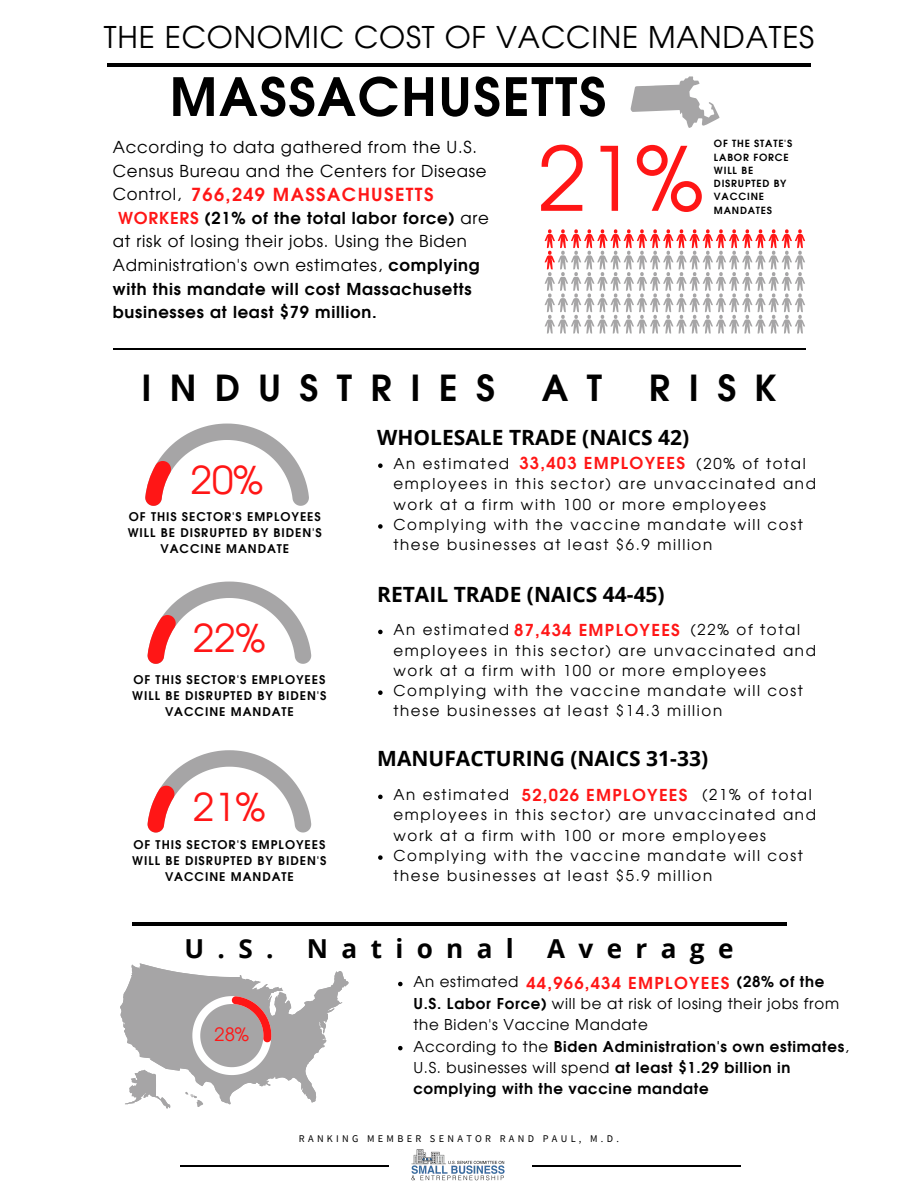
<style>
.page{position:relative;width:918px;height:1188px;background:#fff}
.page>*{position:absolute;margin:0;border:0;box-sizing:border-box;transform-origin:0 0}
.t1{font:88.05px "Evolventa";color:#ff1616}
.t2{font:700 52.5px "Evolventa";letter-spacing:.03em;color:#000}
.t3{font:38.4px "Evolventa";color:#ff1616}
.t4{font:700 36px "Evolventa";letter-spacing:.51em;color:#000}
.t5{font:30px "Evolventa";letter-spacing:.03em;color:#000}
.t6{font:700 26.1px "Open Sans";letter-spacing:.51em;color:#000}
.t7{font:700 21px "Open Sans";color:#000}
.t8{font:18.45px "Evolventa";color:#ff1616}
.t9{font:700 18px "Evolventa";letter-spacing:.08em;color:#ff1616}
.t10{font:16.5px "Evolventa";letter-spacing:.045em;color:#000}
.t11{font:700 16.5px "Evolventa";letter-spacing:.045em;color:#000}
.t12{font:700 16.5px "Evolventa";letter-spacing:.08em;color:#ff1616}
.t13{font:15px/20.2px "Evolventa";letter-spacing:.11em;color:#000}
.t14{font:700 15px/21.3px "Evolventa";letter-spacing:.045em;color:#000}
.t15{font:15px/21.3px "Evolventa";letter-spacing:.045em;color:#000}
.t16{font:700 12px/16px "Evolventa";letter-spacing:.08em;color:#000;text-align:center}
.t17{font:10.2px "Source Sans Pro";letter-spacing:.32em;color:#000}
.t18{font:700 9.9px/13.2px "Evolventa";letter-spacing:.08em;color:#000}
.s1{color:#ff1616}
.s2{font-weight:400}
.s3{font-weight:700}
.s4{font-weight:400;font-size:15px;color:#000}
</style>
<div class="page">
<hr style="left:108px;top:63px;width:703px;height:4px;background:#000">
<svg style="left:545px;top:229px;width:260px;height:105px"></svg>
<svg style="left:145px;top:424px;width:164px;height:82px"></svg>
<svg style="left:148px;top:582px;width:163px;height:82px"></svg>
<svg style="left:148px;top:750px;width:163px;height:83px"></svg>
<hr style="left:113px;top:349px;width:693px;height:1px;background:#000">
<hr style="left:132px;top:923px;width:654px;height:3px;background:#000">
<svg style="left:120px;top:963px;width:229px;height:145px"></svg>
<img style="left:411px;top:1150px;width:94px;height:31px">
<hr style="left:533px;top:1165px;width:208px;height:1px;background:#000">
<hr style="left:180px;top:1165px;width:208px;height:1px;background:#000">
<svg style="left:378px;top:463px;width:5px;height:5px"></svg>
<svg style="left:378px;top:524px;width:5px;height:5px"></svg>
<svg style="left:398px;top:982px;width:5px;height:4px"></svg>
<svg style="left:398px;top:1046px;width:5px;height:4px"></svg>
<svg style="left:378px;top:630px;width:5px;height:4px"></svg>
<svg style="left:378px;top:690px;width:5px;height:5px"></svg>
<svg style="left:378px;top:795px;width:5px;height:4px"></svg>
<svg style="left:378px;top:855px;width:5px;height:5px"></svg>
<svg style="left:630px;top:76px;width:89px;height:52px"></svg>
<p class="t5" style="left:104px;top:24px;width:712px">THE ECONOMIC COST OF VACCINE MANDATES</p>
<p class="t2" style="left:170px;top:74px;width:438px">MASSACHUSETTS</p>
<p class="t10" style="left:113px;top:140px;width:366px">According to data gathered from the U.S.</p>
<p class="t10" style="left:113px;top:163px;width:375px">Census Bureau and the Centers for Disease</p>
<p class="t10" style="left:113px;top:187px;width:70px">Control,</p>
<p class="t11" style="left:118px;top:211px;width:372px"><span class="s1">WORKERS</span> (21% of the total labor force) <span class="s2">are</span></p>
<p class="t10" style="left:113px;top:234px;width:356px">at risk of losing their jobs. Using the Biden</p>
<p class="t10" style="left:113px;top:258px;width:369px">Administration's own estimates, <span class="s3">complying</span></p>
<p class="t11" style="left:113px;top:281px;width:361px">with this mandate will cost Massachusetts</p>
<p class="t11" style="left:113px;top:305px;width:266px">businesses at least $79 million.</p>
<p class="t9" style="left:191px;top:186px;width:244px">766,249 MASSACHUSETTS</p>
<p class="t1" style="left:538px;top:140px;width:167px">21%</p>
<p class="t18" style="left:714px;top:138px;width:80px">OF THE STATE'S<br>LABOR FORCE<br>WILL BE<br>DISRUPTED BY<br>VACCINE<br>MANDATES</p>
<p class="t4" style="left:141px;top:372px;width:355px">INDUSTRIES</p>
<p class="t4" style="left:542px;top:372px;width:62px">A T</p>
<p class="t4" style="left:649px;top:372px;width:129px">RISK</p>
<p class="t7" style="left:377px;top:422px;width:314px">WHOLESALE TRADE (NAICS 42)</p>
<p class="t13" style="left:393px;top:454px;width:117px">An estimated</p>
<p class="t12" style="left:519px;top:456px;width:167px">33,403 EMPLOYEES</p>
<p class="t13" style="left:393px;top:454px;width:424px;text-indent:303px">(20% of total employees in this sector) are unvaccinated and work at a firm with 100 or more employees</p>
<p class="t13" style="left:393px;top:515px;width:411px">Complying with the vaccine mandate will cost these businesses at least $6.9 million</p>
<p class="t7" style="left:377px;top:580px;width:289px">RETAIL TRADE (NAICS 44-45)</p>
<p class="t3" style="left:191px;top:464px;width:74px">20%</p>
<p class="t16" style="left:128px;top:510px;width:196px">OF THIS SECTOR'S EMPLOYEES<br>WILL BE DISRUPTED BY BIDEN'S<br>VACCINE MANDATE</p>
<p class="t3" style="left:193px;top:622px;width:74px">22%</p>
<p class="t16" style="left:132px;top:672px;width:196px">OF THIS SECTOR'S EMPLOYEES<br>WILL BE DISRUPTED BY BIDEN'S<br>VACCINE MANDATE</p>
<p class="t3" style="left:193px;top:790px;width:74px">21%</p>
<p class="t16" style="left:132px;top:837px;width:196px">OF THIS SECTOR'S EMPLOYEES<br>WILL BE DISRUPTED BY BIDEN'S<br>VACCINE MANDATE</p>
<p class="t12" style="left:393px;top:623px;width:288px"><span class="s4">An estimated</span> 87,434 EMPLOYEES</p>
<p class="t13" style="left:393px;top:621px;width:424px;text-indent:297px">(22% of total employees in this sector) are unvaccinated and work at a firm with 100 or more employees</p>
<p class="t13" style="left:393px;top:681px;width:411px">Complying with the vaccine mandate will cost these businesses at least $14.3 million</p>
<p class="t7" style="left:377px;top:744px;width:332px">MANUFACTURING (NAICS 31-33)</p>
<p class="t12" style="left:522px;top:788px;width:167px">52,026 EMPLOYEES</p>
<p class="t13" style="left:393px;top:786px;width:424px;text-indent:309px">(21% of total employees in this sector) are unvaccinated and work at a firm with 100 or more employees</p>
<p class="t13" style="left:393px;top:846px;width:411px">Complying with the vaccine mandate will cost these businesses at least $5.9 million</p>
<p class="t13" style="left:393px;top:786px;width:117px">An estimated</p>
<p class="t6" style="left:184px;top:930px;width:91px">U.S.</p>
<p class="t6" style="left:307px;top:930px;width:208px">National</p>
<p class="t6" style="left:547px;top:930px;width:188px">Average</p>
<p class="t15" style="left:413px;top:972px;width:106px">An estimated</p>
<p class="t15" style="left:413px;top:972px;width:427px;text-indent:324px"><span class="s3">(28% of the<br>U.S. Labor Force)</span> will be at risk of losing their jobs from the Biden's Vaccine Mandate</p>
<p class="t14" style="left:413px;top:1036px;width:437px"><span class="s2">According to the</span> Biden Administration's own estimates<span class="s2">,<br>U.S. businesses will spend</span> at least $1.29 billion in complying with the vaccine mandate</p>
<p class="t12" style="left:526px;top:976px;width:205px">44,966,434 EMPLOYEES</p>
<p class="t8" style="left:215px;top:1026px;width:36px">28%</p>
<p class="t17" style="left:299px;top:1132px;width:322px">RANKING MEMBER SENATOR RAND PAUL, M.D.</p>
</div>
